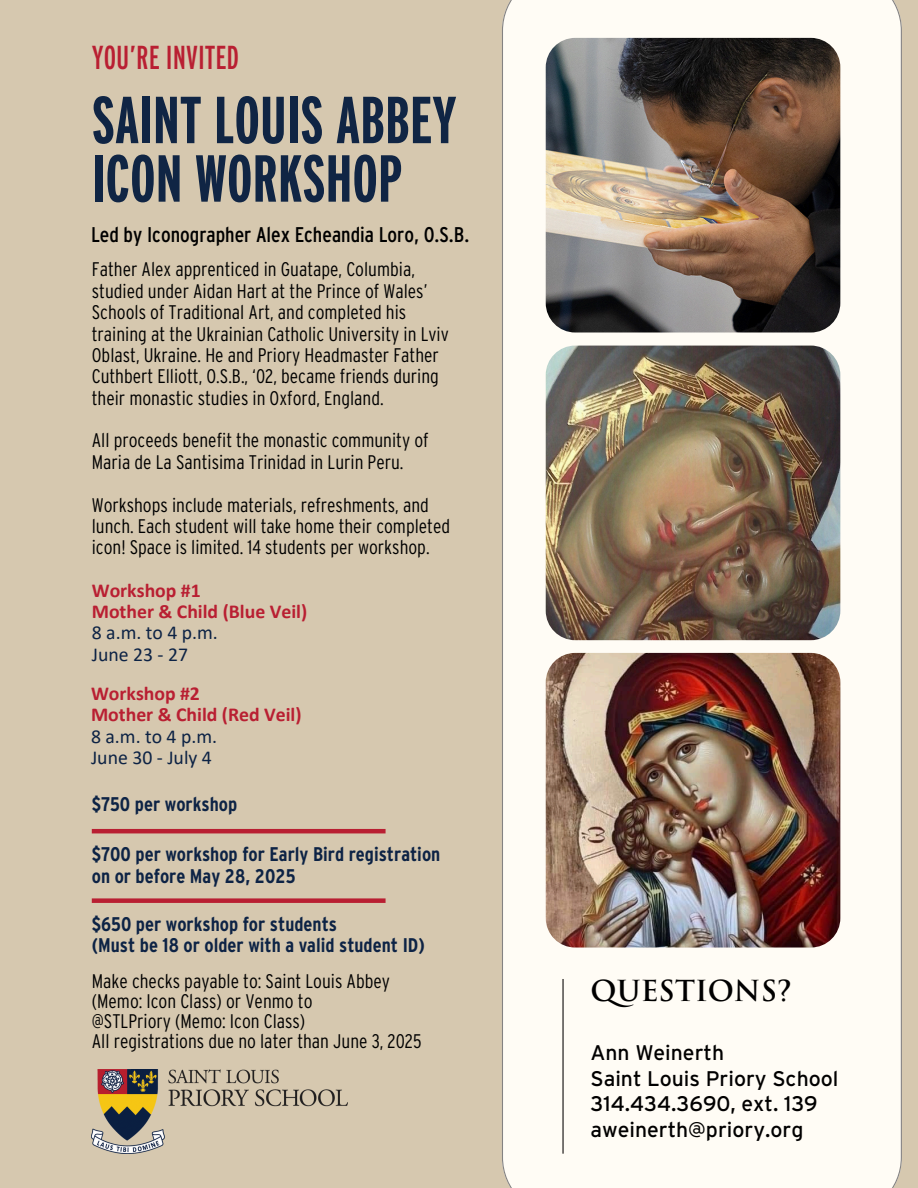
<style>
.page{position:relative;width:918px;height:1188px;background:#d6c8af}
.page>*{position:absolute;margin:0;border:0;box-sizing:border-box;transform-origin:0 0}
.t1{font:700 extra-condensed 66.3px/58.5px "Interstate";color:#102544}
.t2{font:33.15px "Interstate Regular Comp";color:#b91f32}
.t3{font:700 28.2px "Trajan Pro";color:#000}
.t4{font:condensed 21.3px "Interstate";color:#000}
.t5{font:21.15px/25.8px "Interstate";color:#000}
.t6{font:700 condensed 19.8px/21.3px "Interstate";color:#0d2345}
.t7{font:700 19.8px "Calibri";color:#b91f32}
.t8{font:19.8px "Calibri";color:#0d2345}
.t9{font:300 condensed 19.65px/21.3px "Interstate";color:#000}
</style>
<div class="page">
<div style="left:502px;top:0;width:400px;height:1188px;background:#fffcf5"></div>
<hr style="left:562px;top:979px;width:2px;height:175px;background:#110f0e">
<img style="left:546px;top:346px;width:294px;height:294px;border-radius:29px">
<img style="left:546px;top:653px;width:294px;height:295px;border-radius:29px">
<img style="left:546px;top:38px;width:294px;height:295px;border-radius:29px">
<img style="left:92px;top:1070px;width:255px;height:83px">
<hr style="left:92px;top:829px;width:294px;height:4px;background:#b91f32">
<div style="left:92px;top:898px;width:294px;height:5px;background:#b91f32"></div>
<p class="t2" style="left:92px;top:39px;width:149px">YOU’RE INVITED</p>
<h4 class="t1" style="left:92px;top:90px;width:366px">SAINT LOUIS ABBEY<br>ICON WORKSHOP</h4>
<p class="t4" style="left:91px;top:222px;width:380px">Led by Iconographer Alex Echeandia Loro, O.S.B.</p>
<h4 class="t9" style="left:92px;top:259px;width:359px">Father Alex apprenticed in Guatape, Columbia, studied under Aidan Hart at the Prince of Wales’ Schools of Traditional Art, and completed his training at the Ukrainian Catholic University in Lviv Oblast, Ukraine. He and Priory Headmaster Father Cuthbert Elliott, O.S.B., ‘02, became friends during their monastic studies in Oxford, England.</h4>
<h4 class="t9" style="left:92px;top:430px;width:338px">All proceeds benefit the monastic community of<br>Maria de La Santisima Trinidad in Lurin Peru.</h4>
<p class="t9" style="left:92px;top:494px;width:360px">Workshops include materials, refreshments, and lunch. Each student will take home their completed icon! Space is limited. 14 students per workshop.</p>
<p class="t7" style="left:92px;top:582px;width:110px">Workshop #1</p>
<h4 class="t7" style="left:92px;top:603px;width:217px">Mother &amp; Child (Blue Veil)</h4>
<p class="t8" style="left:92px;top:624px;width:128px">8 a.m. to 4 p.m.</p>
<h4 class="t8" style="left:92px;top:646px;width:98px">June 23 - 27</h4>
<h4 class="t7" style="left:91px;top:685px;width:110px">Workshop #2</h4>
<p class="t7" style="left:91px;top:706px;width:212px">Mother &amp; Child (Red Veil)</p>
<p class="t8" style="left:91px;top:728px;width:128px">8 a.m. to 4 p.m.</p>
<p class="t8" style="left:91px;top:749px;width:122px">June 30 - July 4</p>
<p class="t6" style="left:92px;top:793px;width:147px">$750 per workshop</p>
<p class="t6" style="left:92px;top:844px;width:350px">$700 per workshop for Early Bird registration on or before May 28, 2025</p>
<p class="t6" style="left:92px;top:913px;width:334px">$650 per workshop for students<br>(Must be 18 or older with a valid student ID)</p>
<h4 class="t9" style="left:92px;top:971px;width:331px;line-height:20.2px">Make checks payable to: Saint Louis Abbey (Memo: Icon Class) or Venmo to<br>@STLPriory (Memo: Icon Class)<br>All registrations due no later than June 3, 2025</h4>
<p class="t3" style="left:590px;top:980px;width:203px">QUESTIONS?</p>
<p class="t5" style="left:590px;top:1039px;width:249px">Ann Weinerth<br>Saint Louis Priory School<br>314.434.3690, ext. 139 aweinerth@priory.org</p>
</div>
